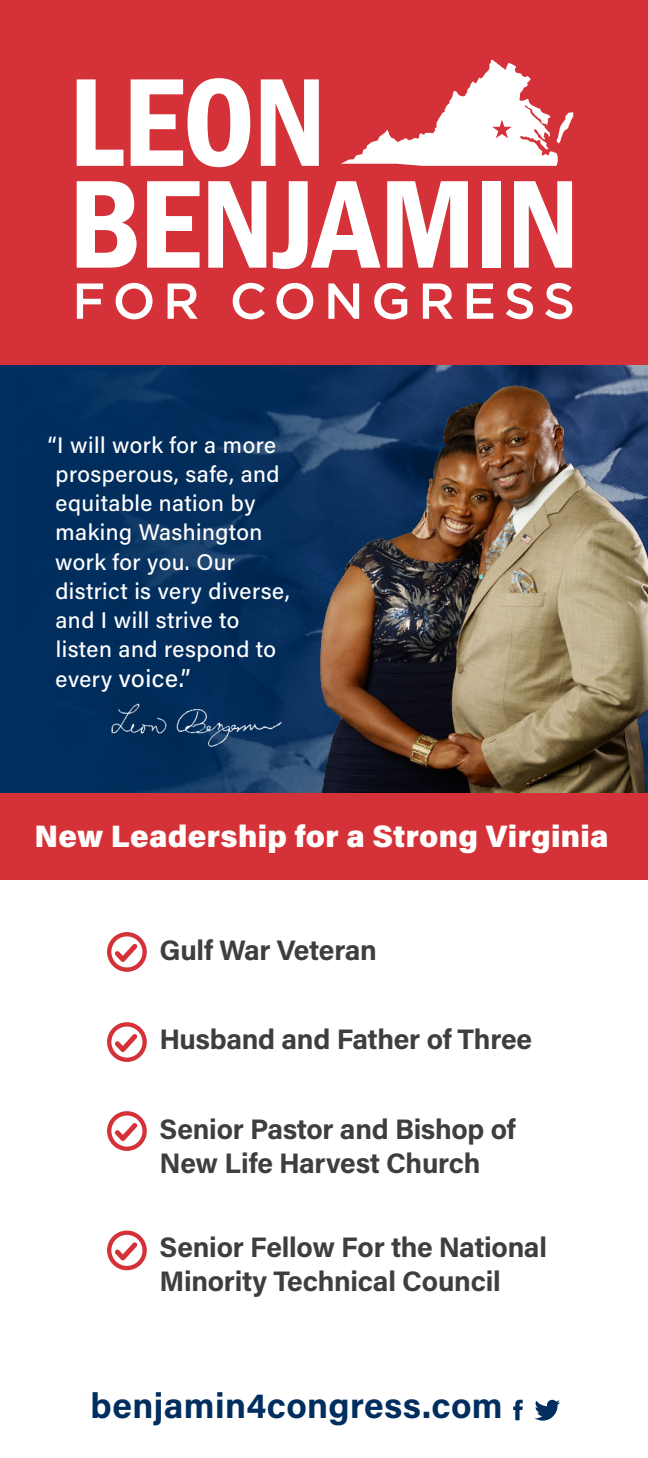
<style>
.page{position:relative;width:648px;height:1458px;background:#fff}
.page>*{position:absolute;margin:0;border:0;box-sizing:border-box;transform-origin:0 0}
.t1{font:35.32px "Acumin Variable Concept";letter-spacing:.065em;color:#002e5e}
.t2{font:31.05px "Acumin Variable Concept";letter-spacing:.105em;color:#fffefc}
.t3{font:28.12px/33.8px "Acumin Variable Concept";letter-spacing:.04em;color:#3e3e3f}
.t4{font:24.53px "Acumin Variable Concept";letter-spacing:.05em;color:#fff}
.t5{font:22.72px/29.2px "Acumin Variable Concept";letter-spacing:.05em;color:#fff}
.s1{font-size:22.72px}
</style>
<div class="page">
<img style="left:0;top:365px;width:290px;height:429px">
<img style="left:290px;top:365px;width:358px;height:429px">
<div style="left:0;top:794px;width:648px;height:86px;background:#d43238"></div>
<img style="left:101px;top:696px;width:186px;height:59px">
<svg style="left:513px;top:1400px;width:10px;height:20px"></svg>
<svg style="left:535px;top:1400px;width:25px;height:21px"></svg>
<svg style="left:107px;top:1022px;width:40px;height:40px"></svg>
<svg style="left:107px;top:932px;width:40px;height:40px"></svg>
<svg style="left:107px;top:1111px;width:40px;height:40px"></svg>
<svg style="left:107px;top:1231px;width:40px;height:39px"></svg>
<div style="left:0;top:0;width:648px;height:365px;background:#d43238"></div>
<svg style="left:77px;top:79px;width:46px;height:87px"></svg>
<svg style="left:131px;top:78px;width:119px;height:89px"></svg>
<svg style="left:261px;top:79px;width:58px;height:87px"></svg>
<svg style="left:77px;top:181px;width:60px;height:87px"></svg>
<svg style="left:147px;top:181px;width:53px;height:87px"></svg>
<svg style="left:208px;top:181px;width:58px;height:87px"></svg>
<svg style="left:273px;top:181px;width:108px;height:88px"></svg>
<svg style="left:387px;top:181px;width:81px;height:87px"></svg>
<div style="left:482px;top:181px;width:19px;height:87px;background:#fff"></div>
<svg style="left:514px;top:181px;width:58px;height:87px"></svg>
<svg style="left:77px;top:283px;width:26px;height:36px"></svg>
<svg style="left:116px;top:283px;width:37px;height:36px"></svg>
<svg style="left:168px;top:283px;width:30px;height:36px"></svg>
<svg style="left:233px;top:283px;width:32px;height:36px"></svg>
<svg style="left:276px;top:283px;width:37px;height:36px"></svg>
<svg style="left:328px;top:283px;width:31px;height:36px"></svg>
<svg style="left:374px;top:283px;width:33px;height:36px"></svg>
<svg style="left:423px;top:283px;width:30px;height:36px"></svg>
<svg style="left:467px;top:283px;width:26px;height:36px"></svg>
<svg style="left:506px;top:283px;width:27px;height:36px"></svg>
<svg style="left:545px;top:283px;width:27px;height:36px"></svg>
<svg style="left:341px;top:60px;width:232px;height:106px"></svg>
<p class="t5" style="left:55px;top:429px;width:235px;text-indent:-7px">“I will work for a more prosperous, safe, and equitable nation by making Washington work for you. Our district is very diverse, and I will strive to listen and respond to</p>
<p class="t4" style="left:55px;top:661px;width:135px"><span class="s1">every</span> voice.”</p>
<p class="t2" style="left:35px;top:815px;width:573px">New Leadership for a Strong Virginia</p>
<p class="t3" style="left:160px;top:932px;width:218px">Gulf War Veteran</p>
<p class="t3" style="left:160px;top:1022px;width:373px">Husband and Father of Three</p>
<p class="t3" style="left:160px;top:1111px;width:356px">Senior Pastor and Bishop of<br>New Life Harvest Church</p>
<p class="t3" style="left:160px;top:1229px;width:387px">Senior Fellow For the National<br>Minority Technical Council</p>
<p class="t1" style="left:91px;top:1382px;width:412px">benjamin4congress.com</p>
</div>
